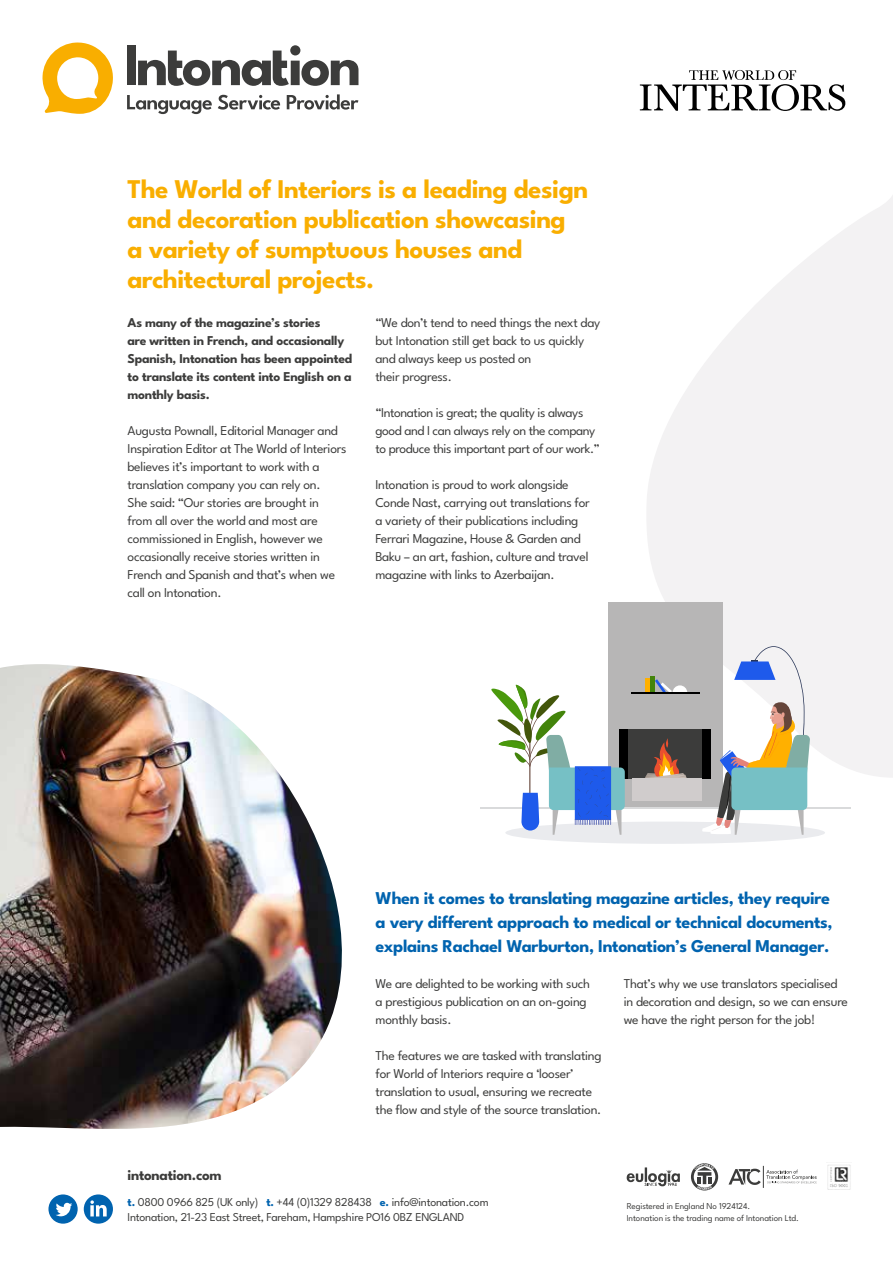
<style>
.page{position:relative;width:893px;height:1263px;background:#fff}
.page>*{position:absolute;margin:0;border:0;box-sizing:border-box;transform-origin:0 0}
.t1{font:700 27px/30px "League Spartan";letter-spacing:-.02em;color:#f9ae00}
.t2{font:700 18px/24px "League Spartan";letter-spacing:-.02em;color:#0063af}
.t3{font:700 15px "League Spartan";letter-spacing:-.02em;color:#3c3c3b}
.t4{font:13.5px/18px "League Spartan";letter-spacing:-.02em;color:#3c3c3b}
.t5{font:700 13.5px/18px "League Spartan";letter-spacing:-.02em;color:#3c3c3b}
.t6{font:12px/15px "League Spartan";letter-spacing:-.02em;color:#3c3c3b}
.t7{font:9px/12px "League Spartan";letter-spacing:-.01em;color:#3c3c3b}
.s1{font-weight:700;color:#0063af}
</style>
<div class="page">
<svg style="left:641px;top:195px;width:252px;height:644px;fill:#f3f2f3"></svg>
<svg style="left:43px;top:43px;width:70px;height:71px"></svg>
<div style="left:127px;top:46px;width:9px;height:39px;background:#3c3c3b"></div>
<svg style="left:138px;top:45px;width:220px;height:41px"></svg>
<svg style="left:127px;top:95px;width:85px;height:19px"></svg>
<svg style="left:218px;top:95px;width:62px;height:15px"></svg>
<svg style="left:287px;top:94px;width:71px;height:16px"></svg>
<svg style="left:627px;top:1167px;width:53px;height:19px"></svg>
<svg style="left:691px;top:1163px;width:27px;height:27px"></svg>
<svg style="left:728px;top:1166px;width:89px;height:22px"></svg>
<img style="left:827px;top:1165px;width:24px;height:25px">
<svg style="left:48px;top:1194px;width:65px;height:30px"></svg>
<img style="left:0;top:664px;width:342px;height:465px">
<hr style="left:480px;top:807px;width:370px;height:1px;background:#d9dadb">
<div style="left:505px;top:821px;width:320px;height:23px;background:#eaebee;border-radius:50%"></div>
<div style="left:608px;top:602px;width:115px;height:205px;background:#b7b6b6"></div>
<div style="left:620px;top:729px;width:91px;height:49px;background:#000"></div>
<div style="left:628px;top:729px;width:74px;height:49px;background:#3c3c3b"></div>
<svg style="left:645px;top:738px;width:42px;height:40px"></svg>
<div style="left:632px;top:778px;width:70px;height:23px;background:#d0cccc"></div>
<svg style="left:489px;top:684px;width:136px;height:151px"></svg>
<hr style="left:646px;top:679px;width:4px;height:14px;background:#ffb000">
<hr style="left:651px;top:676px;width:4px;height:17px;background:#43840b">
<svg style="left:655px;top:679px;width:32px;height:14px"></svg>
<hr style="left:631px;top:693px;width:69px;height:1px;background:#000">
<svg style="left:702px;top:646px;width:108px;height:189px"></svg>
<svg style="left:640px;top:70px;width:205px;height:40px"></svg>
<h1 class="t1" style="left:128px;top:171px;width:462px">The World of Interiors is a leading design and decoration publication showcasing<br>a variety of sumptuous houses and architectural projects.</h1>
<p class="t5" style="left:128px;top:312px;width:226px">As many of the magazine’s stories<br>are written in French, and occasionally Spanish, Intonation has been appointed to translate its content into English on a monthly basis.</p>
<p class="t4" style="left:128px;top:420px;width:220px">Augusta Pownall, Editorial Manager and Inspiration Editor at The World of Interiors believes it’s important to work with a translation company you can rely on.<br>She said: “Our stories are brought in from all over the world and most are commissioned in English, however we occasionally receive stories written in French and Spanish and that’s when we call on Intonation.</p>
<p class="t4" style="left:375px;top:312px;width:226px">“We don’t tend to need things the next day but Intonation still get back to us quickly and always keep us posted on<br>their progress.</p>
<p class="t4" style="left:375px;top:402px;width:226px">“Intonation is great; the quality is always good and I can always rely on the company to produce this important part of our work.”</p>
<p class="t4" style="left:375px;top:474px;width:216px">Intonation is proud to work alongside Conde Nast, carrying out translations for a variety of their publications including Ferrari Magazine, House &amp; Garden and Baku – an art, fashion, culture and travel magazine with links to Azerbaijan.</p>
<h2 class="t2" style="left:376px;top:884px;width:459px">When it comes to translating magazine articles, they require a very different approach to medical or technical documents, explains Rachael Warburton, Intonation’s General Manager.</h2>
<p class="t4" style="left:376px;top:973px;width:216px">We are delighted to be working with such a prestigious publication on an on-going monthly basis.</p>
<p class="t4" style="left:376px;top:1045px;width:228px">The features we are tasked with translating for World of Interiors require a ‘looser’ translation to usual, ensuring we recreate the flow and style of the source translation.</p>
<p class="t4" style="left:624px;top:973px;width:226px">That’s why we use translators specialised in decoration and design, so we can ensure we have the right person for the job!</p>
<p class="t3" style="left:128px;top:1163px;width:96px">intonation.com</p>
<p class="t6" style="left:128px;top:1193px;width:363px"><span class="s1">t.</span> 0800 0966 825 (UK only) <span class="s1">t.</span> +44 (0)1329 828438 <span class="s1">e.</span> info@intonation.com<br>Intonation, 21-23 East Street, Fareham, Hampshire PO16 0BZ ENGLAND</p>
<p class="t7" style="left:627px;top:1199px;width:174px">Registered in England No 1924124.<br>Intonation is the trading name of Intonation Ltd.</p>
</div>
